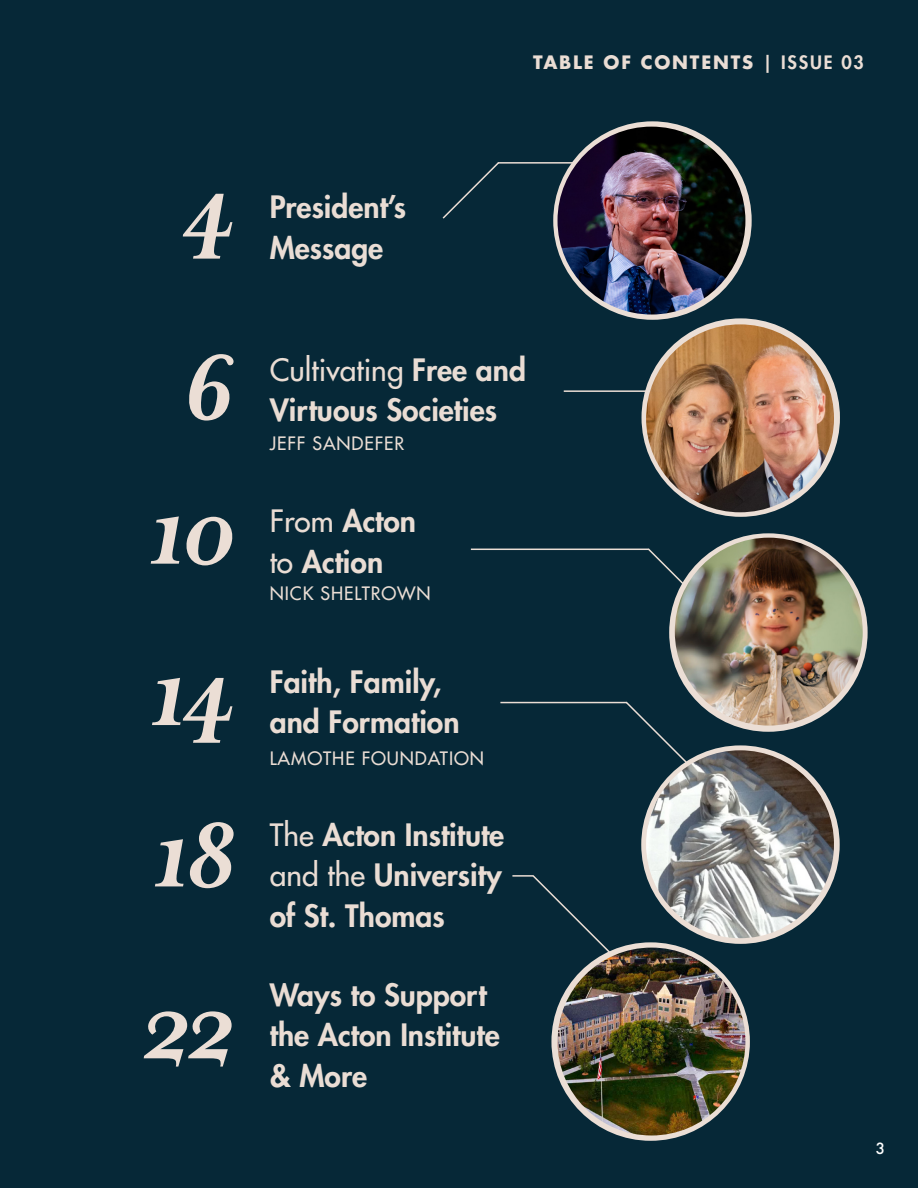
<style>
.page{position:relative;width:918px;height:1188px;background:#062837}
.page>*{position:absolute;margin:0;border:0;box-sizing:border-box;transform-origin:0 0}
.t1{font:italic 700 104.25px "Mrs Eaves OT";letter-spacing:-.06em;color:#ebded5}
.t2{font:800 30px/40.5px "Futura Std";color:#eaddd4}
.t3{font:500 18px "Futura Std";letter-spacing:.05em;color:#eaddd4}
.t4{font:700 18px "Futura Std";letter-spacing:.1em;color:#eaddd4}
.t5{font:800 18px "Futura Std";letter-spacing:.1em;color:#ebded5}
.t6{font:500 15px "Futura";color:#fff}
.s1{font-weight:500}
</style>
<div class="page">
<svg style="left:553px;top:121px;width:199px;height:199px;background:#d3c9c3"></svg>
<svg style="left:646px;top:548px;width:61px;height:58px"></svg>
<hr style="left:471px;top:549px;width:178px;height:1px;background:#ebded5">
<hr style="left:498px;top:162px;width:110px;height:2px;background:#ebded5">
<svg style="left:442px;top:162px;width:59px;height:57px"></svg>
<div style="left:642px;top:318px;width:198px;height:199px;background:#ebded5;border-radius:50%"></div>
<svg style="left:669px;top:533px;width:199px;height:199px;background:#d9d0c8"></svg>
<svg style="left:512px;top:874px;width:136px;height:78px"></svg>
<svg style="left:641px;top:745px;width:199px;height:199px;background:#dbd1ca"></svg>
<hr style="left:564px;top:390px;width:136px;height:2px;background:#ebded5">
<svg style="left:624px;top:701px;width:71px;height:70px"></svg>
<hr style="left:500px;top:702px;width:127px;height:1px;background:#ebded5">
<svg style="left:551px;top:942px;width:199px;height:199px;background:#d6ccc4"></svg>
<img style="left:558px;top:127px;width:187px;height:188px;border-radius:94px">
<img style="left:558px;top:948px;width:187px;height:188px;border-radius:94px">
<img style="left:646px;top:324px;width:188px;height:188px;border-radius:94px">
<img style="left:646px;top:750px;width:188px;height:188px;border-radius:94px">
<img style="left:675px;top:538px;width:188px;height:188px;border-radius:94px">
<p class="t4" style="left:533px;top:50px;width:222px">TABLE OF CONTENTS</p>
<p class="t5" style="left:763px;top:51px;width:103px">| ISSUE 03</p>
<p class="t1" style="left:182px;top:153px;width:55px">4</p>
<p class="t1" style="left:183px;top:331px;width:54px">6</p>
<p class="t1" style="left:148px;top:476px;width:89px">10</p>
<p class="t1" style="left:149px;top:637px;width:88px">14</p>
<p class="t1" style="left:152px;top:799px;width:85px">18</p>
<p class="t1" style="left:140px;top:971px;width:97px">22</p>
<p class="t2" style="left:270px;top:187px;width:138px">President’s</p>
<p class="t2" style="left:270px;top:228px;width:115px">Message</p>
<p class="t2" style="left:270px;top:350px;width:258px"><span class="s1">Cultivating</span> Free and<br>Virtuous Societies</p>
<p class="t3" style="left:270px;top:432px;width:136px">JEFF SANDEFER</p>
<p class="t2" style="left:270px;top:501px;width:148px"><span class="s1">From</span> Acton</p>
<p class="t2" style="left:270px;top:541px;width:115px"><span class="s1">to</span> Action</p>
<p class="t3" style="left:270px;top:582px;width:162px">NICK SHELTROWN</p>
<p class="t2" style="left:270px;top:662px;width:173px">Faith, Family,</p>
<p class="t2" style="left:270px;top:702px;width:191px">and Formation</p>
<p class="t3" style="left:270px;top:747px;width:216px">LAMOTHE FOUNDATION</p>
<p class="t2" style="left:270px;top:815px;width:236px;text-align:justify"><span class="s1">The</span> Acton Institute <span class="s1">and the</span> University of St. Thomas</p>
<p class="t2" style="left:270px;top:974px;width:232px">Ways to Support the Acton Institute &amp; More</p>
<p class="t6" style="left:876px;top:1138px;width:11px">3</p>
</div>
